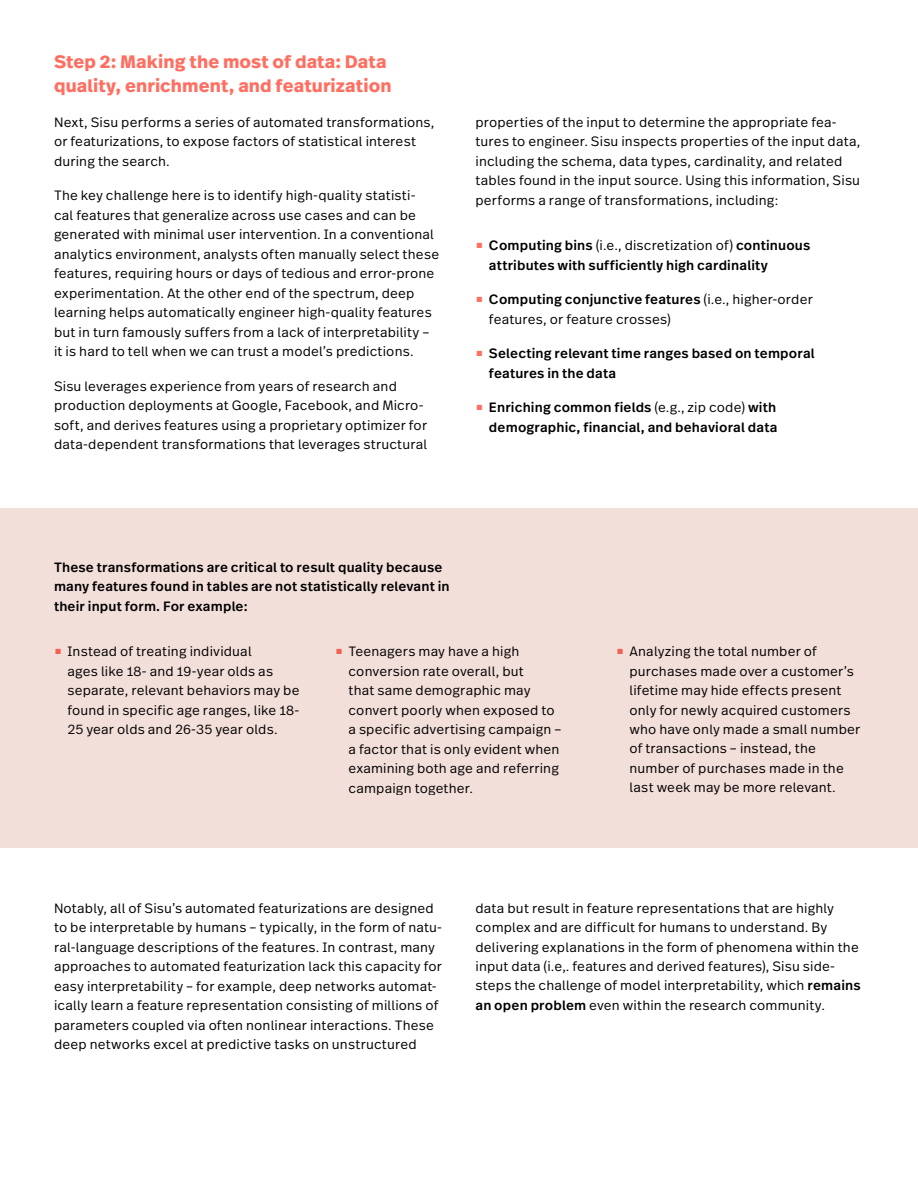
<style>
.page{position:relative;width:918px;height:1188px;background:#fff}
.page>*{position:absolute;margin:0;border:0;box-sizing:border-box;transform-origin:0 0}
.t1{font:700 18px/24px "Real Text Pro";letter-spacing:.01em;color:#ff6f61}
.t2{font:300 13.5px/19.5px "Real Text Pro";letter-spacing:.01em;color:#000}
.t3{font:500 13.5px/19.5px "Real Text Pro";letter-spacing:.01em;color:#000}
.s1{color:#ff6f61}
.s2{font-weight:300}
.s3{font-weight:500;color:#ff6f61}
.s4{font-weight:500}
</style>
<div class="page">
<div style="left:0;top:508px;width:918px;height:340px;background:#f3dfda"></div>
<h1 class="t1" style="left:54px;top:50px;width:339px">Step 2: Making the most of data: Data quality, enrichment, and featurization</h1>
<p class="t2" style="left:54px;top:112px;width:382px">Next, Sisu performs a series of automated transformations, or featurizations, to expose factors of statistical interest during the search.</p>
<p class="t2" style="left:54px;top:185px;width:387px">The key challenge here is to identify high-quality statisti-<br>cal features that generalize across use cases and can be generated with minimal user intervention. In a conventional analytics environment, analysts often manually select these features, requiring hours or days of tedious and error-prone experimentation. At the other end of the spectrum, deep learning helps automatically engineer high-quality features but in turn famously suffers from a lack of interpretability – it is hard to tell when we can trust a model’s predictions.</p>
<p class="t2" style="left:54px;top:376px;width:375px">Sisu leverages experience from years of research and production deployments at Google, Facebook, and Micro&shy;soft, and derives features using a proprietary optimizer for data-dependent transformations that leverages structural</p>
<p class="t2" style="left:475px;top:112px;width:386px">properties of the input to determine the appropriate fea&shy;tures to engineer. Sisu inspects properties of the input data, including the schema, data types, cardinality, and related tables found in the input source. Using this information, Sisu performs a range of transformations, including:</p>
<p class="t3" style="left:489px;top:235px;width:323px;text-indent:-13px"><span class="s1">■</span> Computing bins <span class="s2">(i.e., discretization of)</span> continuous attributes with sufficiently high cardinality</p>
<p class="t2" style="left:489px;top:289px;width:325px;text-indent:-14px"><span class="s3">■</span> <span class="s4">Computing conjunctive features</span> (i.e., higher-order features, or feature crosses)</p>
<p class="t3" style="left:489px;top:343px;width:327px;text-indent:-14px"><span class="s1">■</span> Selecting relevant time ranges based on temporal features in the data</p>
<p class="t3" style="left:475px;top:397px;width:304px;text-align:right"><span class="s1">■</span> Enriching common fields <span class="s2">(e.g., zip code)</span> with demographic, financial, and behavioral data</p>
<p class="t3" style="left:54px;top:557px;width:397px">These transformations are critical to result quality because many features found in tables are not statistically relevant in their input form. For example:</p>
<p class="t2" style="left:68px;top:641px;width:234px;text-indent:-14px"><span class="s3">■</span> Instead of treating individual<br>ages like 18- and 19-year olds as separate, relevant behaviors may be found in specific age ranges, like 18- 25 year olds and 26-35 year olds.</p>
<p class="t2" style="left:349px;top:641px;width:215px;text-indent:-13px"><span class="s3">■</span> Teenagers may have a high conversion rate overall, but<br>that same demographic may convert poorly when exposed to a specific advertising campaign – a factor that is only evident when examining both age and referring campaign together.</p>
<p class="t2" style="left:630px;top:641px;width:232px;text-indent:-14px"><span class="s3">■</span> Analyzing the total number of purchases made over a customer’s lifetime may hide effects present only for newly acquired customers who have only made a small number of transactions – instead, the number of purchases made in the last week may be more relevant.</p>
<p class="t2" style="left:54px;top:898px;width:390px">Notably, all of Sisu’s automated featurizations are designed to be interpretable by humans – typically, in the form of natu&shy;ral-language descriptions of the features. In contrast, many approaches to automated featurization lack this capacity for easy interpretability – for example, deep networks automat&shy;ically learn a feature representation consisting of millions of parameters coupled via often nonlinear interactions. These deep networks excel at predictive tasks on unstructured</p>
<p class="t2" style="left:475px;top:898px;width:387px">data but result in feature representations that are highly complex and are difficult for humans to understand. By delivering explanations in the form of phenomena within the input data (i.e,. features and derived features), Sisu side&shy;steps the challenge of model interpretability, which <span class="s4">remains an open problem</span> even within the research community.</p>
</div>
